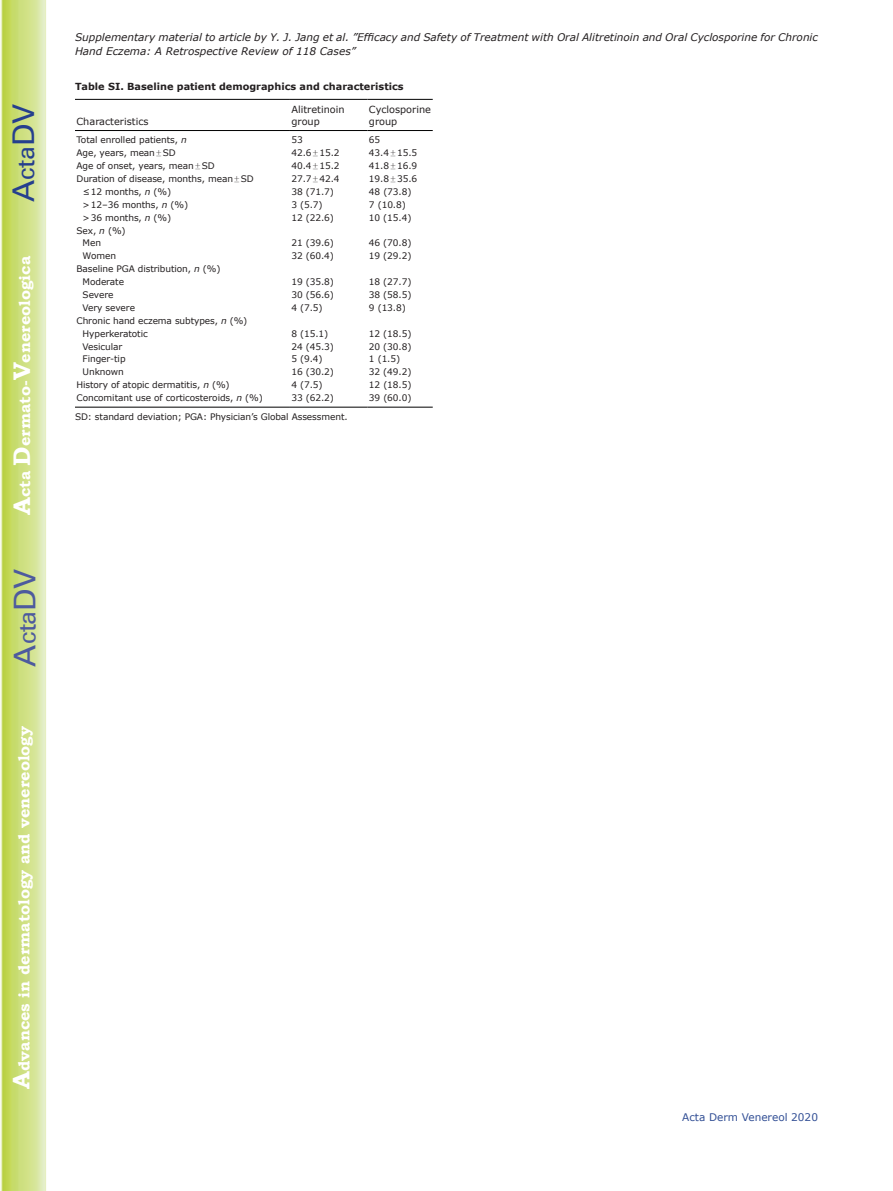
<style>
.page{position:relative;width:893px;height:1191px;background:#fff}
.page>*{position:absolute;margin:0;border:0;box-sizing:border-box;transform-origin:0 0}
.t1{font:30px "Univers";color:#4d5a9e}
.t2{font:30px "Univers";color:#253f8e}
.t3{font:700 15.75px "Bookman Old Style";color:#fff}
.t4{font:italic 10.5px/13.5px "Verdana";color:#231f20}
.t5{font:10.5px "Verdana";color:#324f95}
.t6{font:700 9.75px "Verdana";color:#231f20}
.t7{font:9.75px/11.7px "Verdana";color:#231f20}
.t8{font:9px/12.9px "Verdana";letter-spacing:-.01em;color:#231f20}
.s1{font-size:24px}
.s2{font-style:italic}
.s3{font-family:"Perpetua"}
</style>
<div class="page">
<svg style="left:1px;top:0;width:45px;height:1191px;background:#cfe084"></svg>
<hr style="left:75px;top:99px;width:215px;height:1px;background:#000001">
<hr style="left:290px;top:99px;width:77px;height:1px;background:#000001">
<hr style="left:367px;top:99px;width:66px;height:1px;background:#000001">
<hr style="left:75px;top:130px;width:215px;height:1px;background:#000001">
<hr style="left:290px;top:130px;width:77px;height:1px;background:#000001">
<hr style="left:367px;top:130px;width:66px;height:1px;background:#000001">
<hr style="left:75px;top:407px;width:215px;height:1px;background:#000001">
<hr style="left:290px;top:407px;width:77px;height:1px;background:#000001">
<hr style="left:367px;top:407px;width:66px;height:1px;background:#000001">
<h1 class="t2" style="left:6px;top:202px;width:100px;rotate:-90deg">A<span class="s1">cta</span>DV</h1>
<h2 class="t3" style="left:15px;top:515px;width:260px;rotate:-90deg"><span class="s1">A</span>cta <span class="s1">D</span>ermato-<span class="s1">V</span>enereologica</h2>
<h1 class="t1" style="left:7px;top:666px;width:100px;rotate:-90deg">A<span class="s1">cta</span>DV</h1>
<h2 class="t3" style="left:15px;top:1088px;width:364px;rotate:-90deg"><span class="s1">A</span>dvances in dermatology and venereology</h2>
<p class="t4" style="left:75px;top:31px;width:744px">Supplementary material to article by Y. J. Jang et al. ”Efficacy and Safety of Treatment with Oral Alitretinoin and Oral Cyclosporine for Chronic<br>Hand Eczema: A Retrospective Review of 118 Cases”</p>
<p class="t6" style="left:75px;top:80px;width:330px">Table SI. Baseline patient demographics and characteristics</p>
<p class="t7" style="left:76px;top:115px;width:74px">Characteristics</p>
<p class="t7" style="left:291px;top:104px;width:55px">Alitretinoin group</p>
<p class="t7" style="left:369px;top:104px;width:64px">Cyclosporine group</p>
<p class="t8" style="left:76px;top:134px;width:112px">Total enrolled patients, <span class="s2">n</span></p>
<p class="t8" style="left:291px;top:134px;width:13px">53</p>
<p class="t8" style="left:369px;top:134px;width:13px">65</p>
<p class="t8" style="left:77px;top:147px;width:101px">Age, years, mean<span class="s3">±</span>SD</p>
<p class="t8" style="left:291px;top:147px;width:50px">42.6<span class="s3">±</span>15.2</p>
<p class="t8" style="left:369px;top:147px;width:50px">43.4<span class="s3">±</span>15.5</p>
<p class="t8" style="left:77px;top:160px;width:140px">Age of onset, years, mean<span class="s3">±</span>SD</p>
<p class="t8" style="left:291px;top:160px;width:50px">40.4<span class="s3">±</span>15.2</p>
<p class="t8" style="left:369px;top:160px;width:50px">41.8<span class="s3">±</span>16.9</p>
<p class="t8" style="left:77px;top:172px;width:179px">Duration of disease, months, mean<span class="s3">±</span>SD</p>
<p class="t8" style="left:291px;top:172px;width:50px">27.7<span class="s3">±</span>42.4</p>
<p class="t8" style="left:369px;top:172px;width:50px">19.8<span class="s3">±</span>35.6</p>
<p class="t8" style="left:83px;top:185px;width:90px">≤12 months, <span class="s2">n</span> (%)</p>
<p class="t8" style="left:291px;top:185px;width:44px">38 (71.7)</p>
<p class="t8" style="left:369px;top:185px;width:44px">48 (73.8)</p>
<p class="t8" style="left:83px;top:198px;width:107px">&gt;12–36 months, <span class="s2">n</span> (%)</p>
<p class="t8" style="left:291px;top:198px;width:33px">3 (5.7)</p>
<p class="t8" style="left:369px;top:198px;width:38px">7 (10.8)</p>
<p class="t8" style="left:83px;top:211px;width:90px">&gt;36 months, <span class="s2">n</span> (%)</p>
<p class="t8" style="left:291px;top:211px;width:44px">12 (22.6)</p>
<p class="t8" style="left:369px;top:211px;width:44px">10 (15.4)</p>
<p class="t8" style="left:83px;top:224px;width:45px;text-indent:-6px">Sex, <span class="s2">n</span> (%)<br>Men</p>
<p class="t8" style="left:291px;top:237px;width:44px">21 (39.6)</p>
<p class="t8" style="left:369px;top:237px;width:44px">46 (70.8)</p>
<p class="t8" style="left:83px;top:250px;width:35px">Women</p>
<p class="t8" style="left:291px;top:250px;width:44px">32 (60.4)</p>
<p class="t8" style="left:369px;top:250px;width:44px">19 (29.2)</p>
<p class="t8" style="left:83px;top:263px;width:139px;text-indent:-6px">Baseline PGA distribution, <span class="s2">n</span> (%)<br>Moderate</p>
<p class="t8" style="left:291px;top:275px;width:44px">19 (35.8)</p>
<p class="t8" style="left:369px;top:275px;width:44px">18 (27.7)</p>
<p class="t8" style="left:83px;top:288px;width:32px">Severe</p>
<p class="t8" style="left:291px;top:288px;width:44px">30 (56.6)</p>
<p class="t8" style="left:369px;top:288px;width:44px">38 (58.5)</p>
<p class="t8" style="left:83px;top:301px;width:54px">Very severe</p>
<p class="t8" style="left:291px;top:301px;width:33px">4 (7.5)</p>
<p class="t8" style="left:369px;top:301px;width:38px">9 (13.8)</p>
<p class="t8" style="left:83px;top:314px;width:166px;text-indent:-6px">Chronic hand eczema subtypes, <span class="s2">n</span> (%)<br>Hyperkeratotic</p>
<p class="t8" style="left:291px;top:327px;width:38px">8 (15.1)</p>
<p class="t8" style="left:369px;top:327px;width:44px">12 (18.5)</p>
<p class="t8" style="left:83px;top:340px;width:41px">Vesicular</p>
<p class="t8" style="left:291px;top:340px;width:44px">24 (45.3)</p>
<p class="t8" style="left:369px;top:340px;width:44px">20 (30.8)</p>
<p class="t8" style="left:83px;top:353px;width:44px">Finger-tip</p>
<p class="t8" style="left:291px;top:353px;width:33px">5 (9.4)</p>
<p class="t8" style="left:369px;top:353px;width:33px">1 (1.5)</p>
<p class="t8" style="left:83px;top:366px;width:43px">Unknown</p>
<p class="t8" style="left:291px;top:366px;width:44px">16 (30.2)</p>
<p class="t8" style="left:369px;top:366px;width:44px">32 (49.2)</p>
<p class="t8" style="left:76px;top:378px;width:155px">History of atopic dermatitis, <span class="s2">n</span> (%)</p>
<p class="t8" style="left:291px;top:378px;width:33px">4 (7.5)</p>
<p class="t8" style="left:369px;top:378px;width:44px">12 (18.5)</p>
<p class="t8" style="left:77px;top:391px;width:188px">Concomitant use of corticosteroids, <span class="s2">n</span> (%)</p>
<p class="t8" style="left:291px;top:391px;width:44px">33 (62.2)</p>
<p class="t8" style="left:369px;top:391px;width:44px">39 (60.0)</p>
<p class="t8" style="left:75px;top:410px;width:274px">SD: standard deviation; PGA: Physician’s Global Assessment.</p>
<p class="t5" style="left:682px;top:1110px;width:137px">Acta Derm Venereol 2020</p>
</div>
